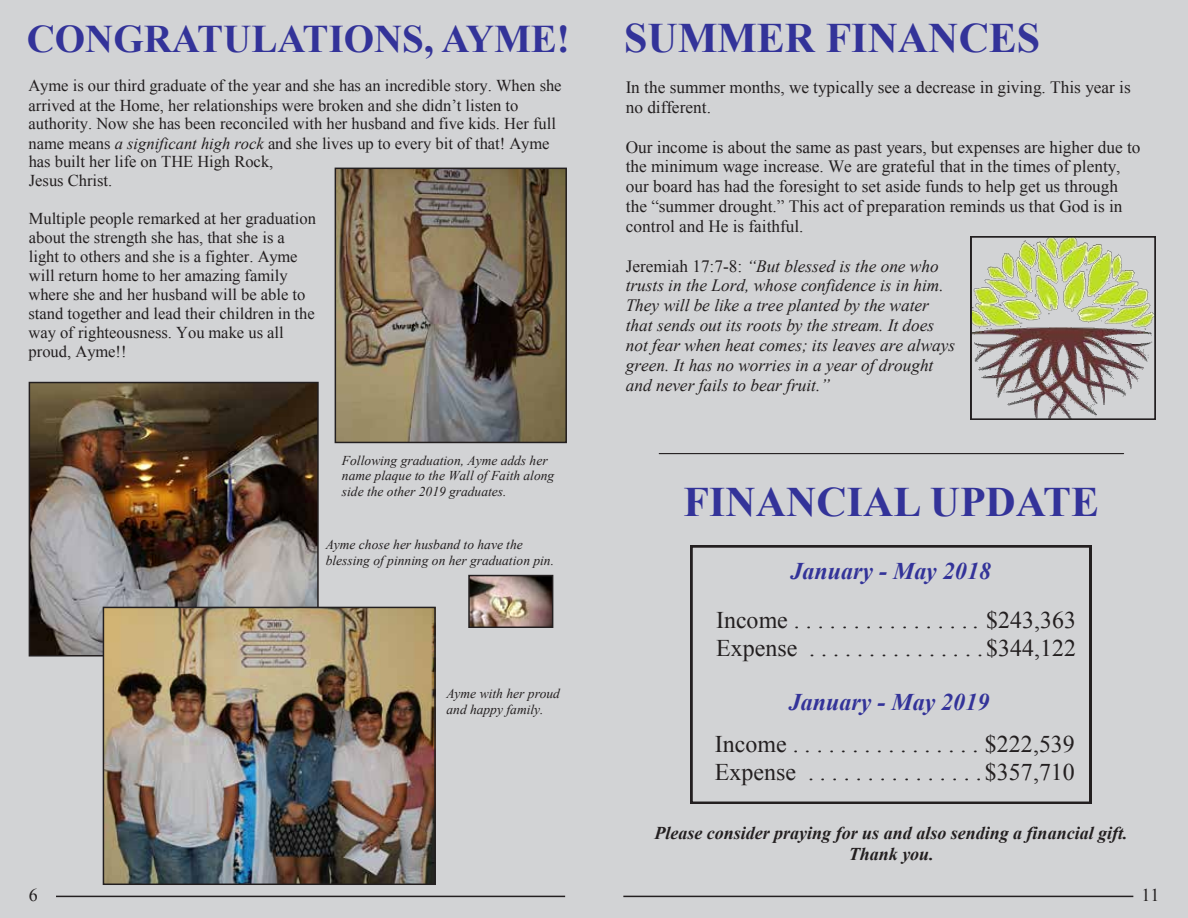
<style>
.page{position:relative;width:1188px;height:918px;background:#fff}
.page>*{position:absolute;margin:0;border:0;box-sizing:border-box;transform-origin:0 0}
.t1{font:700 42px "Times New Roman";color:#339}
.t2{font:700 39px "Times New Roman";color:#339}
.t3{font:24px/28.2px "Times New Roman";color:#231f20}
.t4{font:italic 700 24px "Times New Roman";color:#339}
.t5{font:italic 700 18px/20.7px "Times New Roman";color:#231f20;text-align:center}
.t6{font:18px "Times New Roman";color:#231f20}
.t7{font:17.25px/19.8px "Times New Roman";color:#231f20}
.t8{font:italic 17.25px/19.8px "Times New Roman";color:#231f20}
.t9{font:16.5px/19px "Times New Roman";color:#231f20}
.t10{font:italic 13.5px/15.6px "Times New Roman";color:#231f20}
.s1{font-style:italic}
.s2{font-style:normal}
</style>
<div class="page">
<div style="left:0;top:0;width:594px;height:918px;background:#d2d3d5"></div>
<img style="left:338px;top:171px;width:226px;height:269px">
<div style="left:335px;top:168px;width:232px;height:275px;border:2px solid #231f20"></div>
<img style="left:32px;top:385px;width:284px;height:269px">
<div style="left:29px;top:382px;width:290px;height:275px;border:2px solid #231f20"></div>
<img style="left:106px;top:610px;width:327px;height:272px">
<div style="left:103px;top:607px;width:333px;height:278px;border:2px solid #231f20"></div>
<img style="left:471px;top:578px;width:79px;height:47px">
<div style="left:468px;top:575px;width:85px;height:53px;border:2px solid #231f20"></div>
<hr style="left:56px;top:896px;width:509px;height:1px;background:#231f20">
<div style="left:594px;top:0;width:594px;height:918px;background:#d2d3d5"></div>
<hr style="left:659px;top:453px;width:465px;height:1px;background:#231f20">
<img style="left:971px;top:237px;width:184px;height:182px">
<svg style="left:691px;top:545px;width:400px;height:259px"></svg>
<hr style="left:623px;top:896px;width:510px;height:1px;background:#231f20">
<h2 class="t2" style="left:27px;top:12px;width:545px">CONGRATULATIONS, AYME!</h2>
<p class="t9" style="left:28px;top:76px;width:535px">Ayme is our third graduate of the year and she has an incredible story. When she arrived at the Home, her relationships were broken and she didn’t listen to authority. Now she has been reconciled with her husband and five kids. Her full name means <span class="s1">a significant high rock</span> and she lives up to every bit of that! Ayme has built her life on THE High Rock,<br>Jesus Christ.</p>
<p class="t9" style="left:28px;top:209px;width:289px">Multiple people remarked at her graduation about the strength she has, that she is a light to others and she is a fighter. Ayme will return home to her amazing family where she and her husband will be able to stand together and lead their children in the way of righteousness. You make us all proud, Ayme!!</p>
<p class="t10" style="left:342px;top:452px;width:214px">Following graduation, Ayme adds her name plaque to the Wall of Faith along side the other 2019 graduates.</p>
<p class="t10" style="left:326px;top:537px;width:230px">Ayme chose her husband to have the blessing of pinning on her graduation pin.</p>
<p class="t6" style="left:29px;top:883px;width:10px">6</p>
<p class="t10" style="left:446px;top:685px;width:115px">Ayme with her proud and happy family.</p>
<h1 class="t1" style="left:624px;top:9px;width:418px">SUMMER FINANCES</h1>
<p class="t7" style="left:626px;top:77px;width:507px">In the summer months, we typically see a decrease in giving. This year is no different.</p>
<p class="t7" style="left:626px;top:137px;width:516px">Our income is about the same as past years, but expenses are higher due to the minimum wage increase. We are grateful that in the times of plenty, our board has had the foresight to set aside funds to help get us through the “summer drought.” This act of preparation reminds us that God is in control and He is faithful.</p>
<p class="t8" style="left:626px;top:256px;width:331px"><span class="s2">Jeremiah 17:7-8:</span> “But blessed is the one who trusts in the Lord, whose confidence is in him.<br>They will be like a tree planted by the water that sends out its roots by the stream. It does not fear when heat comes; its leaves are always green. It has no worries in a year of drought and never fails to bear fruit.”</p>
<h1 class="t1" style="left:684px;top:473px;width:417px">FINANCIAL UPDATE</h1>
<h3 class="t4" style="left:790px;top:554px;width:202px">January - May 2018</h3>
<h3 class="t3" style="left:716px;top:605px;width:362px">Income.............. ..$243,363<br>Expense ...............$344,122</h3>
<h3 class="t4" style="left:789px;top:685px;width:202px">January - May 2019</h3>
<h3 class="t3" style="left:715px;top:730px;width:362px">Income................$222,539<br>Expense ...............$357,710</h3>
<p class="t5" style="left:654px;top:822px;width:475px">Please consider praying for us and also sending a financial gift.<br>Thank you.</p>
<p class="t6" style="left:1142px;top:883px;width:19px">11</p>
</div>
